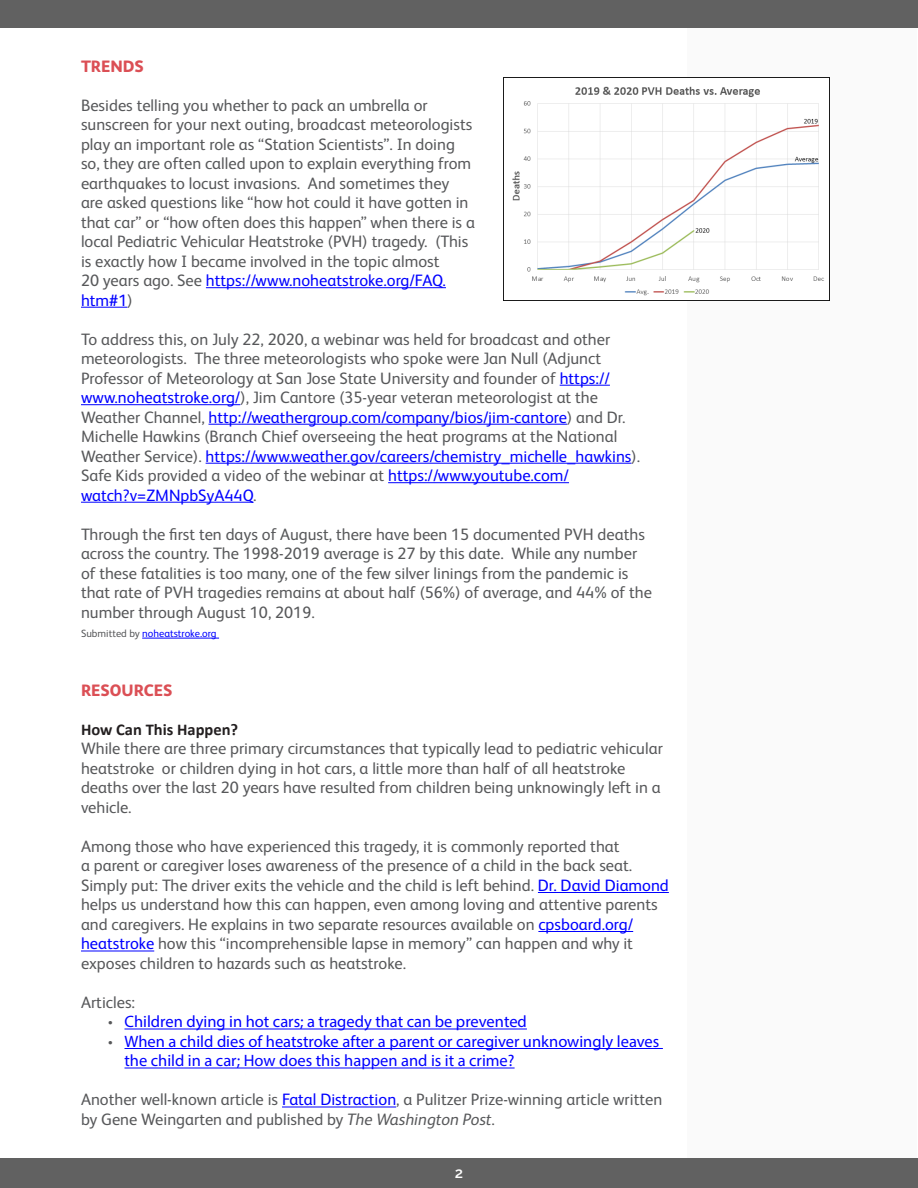
<style>
.page{position:relative;width:918px;height:1188px;background:#fff}
.page>*{position:absolute;margin:0;border:0;box-sizing:border-box;transform-origin:0 0}
.Main_and_Sidebar_Bod{font:16.5px/19.5px "FS Albert Pro";color:#57585a}
.t1{font:16.5px/19.5px "Myriad Pro";color:#00f}
.t2{font:700 16.5px "Calibri";color:#231f20}
.t3{font:800 16.5px "FS Albert Pro";color:#db4f55}
.Main_and_Sidebar_Bod-2{font:600 15px "Raleway";color:#fff}
.Main_and_Sidebar_Bod-3{font:10.5px "FS Albert Pro";color:#00f}
.s1{color:#00f}
.s2{color:#57585a}
.s3{font-style:italic}
</style>
<div class="page">
<div style="left:687px;top:28px;width:229px;height:1159px;background:#fafafa"></div>
<div style="left:0;top:0;width:918px;height:27px;background:#616161"></div>
<div style="left:0;top:1158px;width:918px;height:30px;background:#616161"></div>
<hr style="left:206px;top:287px;width:240px;height:1px;background:#00f">
<hr style="left:81px;top:307px;width:46px;height:1px;background:#00f">
<hr style="left:560px;top:385px;width:50px;height:1px;background:#00f">
<hr style="left:81px;top:404px;width:159px;height:1px;background:#00f">
<hr style="left:209px;top:424px;width:358px;height:1px;background:#00f">
<hr style="left:206px;top:463px;width:426px;height:1px;background:#00f">
<hr style="left:388px;top:482px;width:181px;height:1px;background:#00f">
<hr style="left:81px;top:502px;width:172px;height:1px;background:#00f">
<hr style="left:142px;top:638px;width:77px;height:1px;background:#00f">
<hr style="left:538px;top:892px;width:131px;height:1px;background:#00f">
<hr style="left:538px;top:931px;width:95px;height:1px;background:#00f">
<hr style="left:81px;top:951px;width:73px;height:1px;background:#00f">
<hr style="left:124px;top:1029px;width:403px;height:1px;background:#00f">
<hr style="left:124px;top:1048px;width:539px;height:1px;background:#00f">
<hr style="left:124px;top:1068px;width:391px;height:1px;background:#00f">
<hr style="left:282px;top:1107px;width:114px;height:1px;background:#00f">
<img style="left:504px;top:78px;width:326px;height:223px">
<p class="t3" style="left:81px;top:53px;width:64px">TRENDS</p>
<p class="Main_and_Sidebar_Bod" style="left:81px;top:94px;width:396px">Besides telling you whether to pack an umbrella or sunscreen for your next outing, broadcast meteorologists play an important role as “Station Scientists”. In doing so, they are often called upon to explain everything from earthquakes to locust invasions. And sometimes they are asked questions like “how hot could it have gotten in that car” or “how often does this happen” when there is a local Pediatric Vehicular Heatstroke (PVH) tragedy. (This is exactly how I became involved in the topic almost<br>20 years ago. See <span class="s1">https://www.noheatstroke.org/FAQ. htm#1</span>)</p>
<p class="Main_and_Sidebar_Bod" style="left:81px;top:328px;width:561px">To address this, on July 22, 2020, a webinar was held for broadcast and other meteorologists. The three meteorologists who spoke were Jan Null (Adjunct Professor of Meteorology at San Jose State University and founder of <span class="s1">https:// www.noheatstroke.org/</span>), Jim Cantore (35-year veteran meteorologist at the Weather Channel, <span class="s1">http://weathergroup.com/company/bios/jim-cantore</span>) and Dr.<br>Michelle Hawkins (Branch Chief overseeing the heat programs at the National Weather Service). <span class="s1">https://www.weather.gov/careers/chemistry_michelle_hawkins</span>).<br>Safe Kids provided a video of the webinar at <span class="s1">https://www.youtube.com/ watch?v=ZMNpbSyA44Q</span>.</p>
<p class="Main_and_Sidebar_Bod" style="left:81px;top:523px;width:572px">Through the first ten days of August, there have been 15 documented PVH deaths across the country. The 1998-2019 average is 27 by this date. While any number of these fatalities is too many, one of the few silver linings from the pandemic is that rate of PVH tragedies remains at about half (56%) of average, and 44% of the number through August 10, 2019.</p>
<p class="Main_and_Sidebar_Bod-3" style="left:81px;top:626px;width:137px"><span class="s2">Submitted by</span> noheatstroke.org</p>
<p class="t3" style="left:81px;top:677px;width:93px">RESOURCES</p>
<p class="t2" style="left:81px;top:718px;width:159px">How Can This Happen?</p>
<p class="Main_and_Sidebar_Bod" style="left:81px;top:738px;width:583px">While there are three primary circumstances that typically lead to pediatric vehicular heatstroke or children dying in hot cars, a little more than half of all heatstroke deaths over the last 20 years have resulted from children being unknowingly left in a vehicle.</p>
<p class="Main_and_Sidebar_Bod" style="left:81px;top:835px;width:589px">Among those who have experienced this tragedy, it is commonly reported that<br>a parent or caregiver loses awareness of the presence of a child in the back seat.<br>Simply put: The driver exits the vehicle and the child is left behind. <span class="s1">Dr. David Diamond </span>helps us understand how this can happen, even among loving and attentive parents and caregivers. He explains in two separate resources available on <span class="s1">cpsboard.org/ heatstroke</span> how this “incomprehensible lapse in memory” can happen and why it exposes children to hazards such as heatstroke.</p>
<p class="Main_and_Sidebar_Bod" style="left:81px;top:991px;width:56px">Articles:</p>
<p class="t1" style="left:108px;top:1012px;width:420px"><span class="s2">•</span> Children dying in hot cars; a tragedy that can be prevented</p>
<p class="t1" style="left:124px;top:1031px;width:536px;text-indent:-16px"><span class="s2">•</span> When a child dies of heatstroke after a parent or caregiver unknowingly leaves the child in a car; How does this happen and is it a crime?</p>
<p class="Main_and_Sidebar_Bod" style="left:81px;top:1089px;width:583px">Another well-known article is <span class="s1">Fatal Distraction</span>, a Pulitzer Prize-winning article written by Gene Weingarten and published by <span class="s3">The Washington Post</span>.</p>
<p class="Main_and_Sidebar_Bod-2" style="left:455px;top:1164px;width:10px">2</p>
</div>
